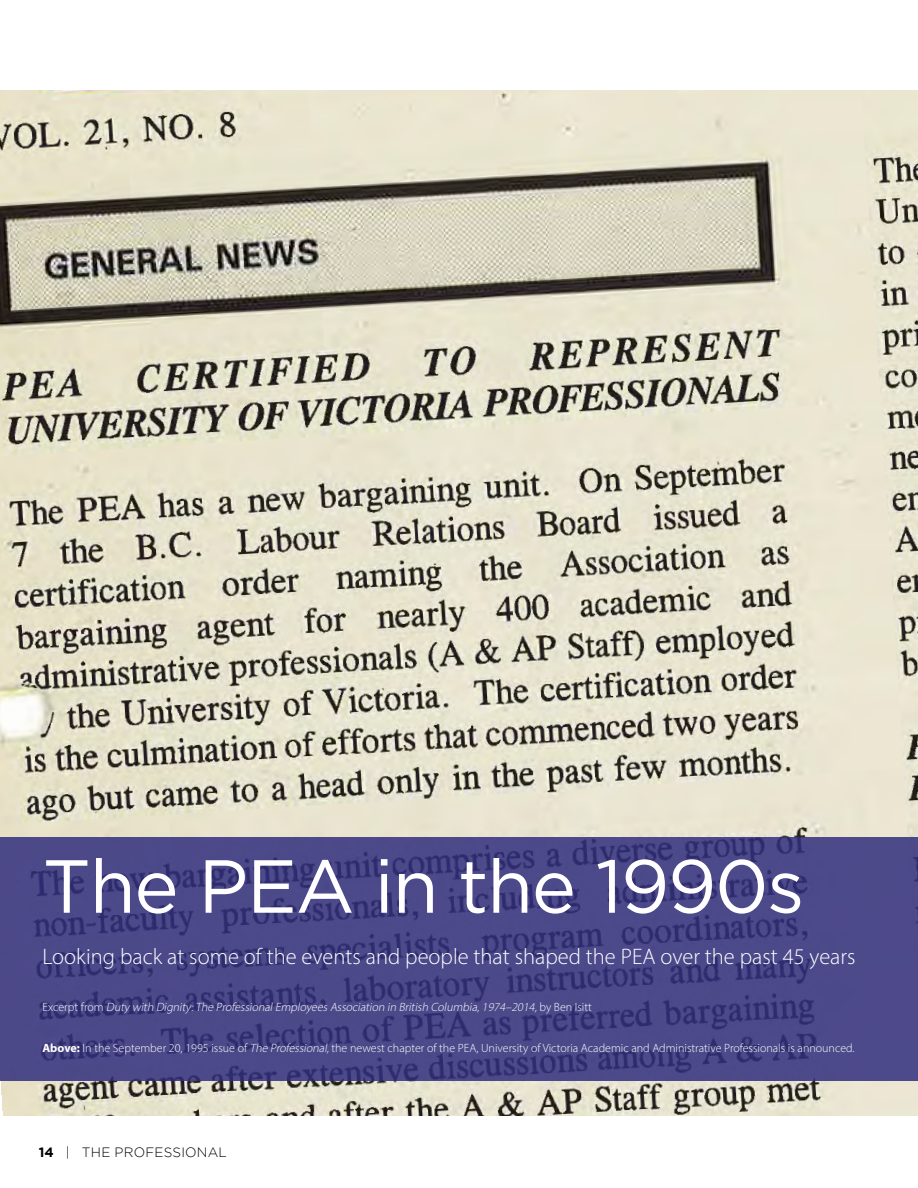
<style>
.page{position:relative;width:918px;height:1188px;background:#fff}
.page>*{position:absolute;margin:0;border:0;box-sizing:border-box;transform-origin:0 0}
.t1{font:75px "Gotham";letter-spacing:-.02em;color:#fff}
.t2{font:300 22.5px "Myriad Pro";color:#fff}
.t3{font:300 13.5px "Gotham";letter-spacing:.015em;color:#000}
.t4{font:300 12px "Myriad Pro";color:#fff}
.t5{font:italic 300 12px "Myriad Pro";color:#fff}
.s1{font-style:normal}
.s2{font-weight:700}
.s3{font-style:italic}
</style>
<div class="page">
<img style="left:0;top:90px;width:918px;height:1026px">
<svg style="left:0;top:837px;width:918px;height:244px;background:#484485"></svg>
<h1 class="t1" style="left:42px;top:845px;width:764px">The PEA in the 1990s</h1>
<h2 class="t2" style="left:43px;top:943px;width:814px">Looking back at some of the events and people that shaped the PEA over the past 45 years</h2>
<p class="t5" style="left:43px;top:1000px;width:551px"><span class="s1">E x c e r p t fr o m</span> Duty with Dignity:The ProfessionalEmployeesAssociation in British Columbia,1974–2014,<span class="s1">b y B e n I s i t t</span></p>
<p class="t4" style="left:43px;top:1041px;width:814px"><span class="s2">Above:</span> In the September 20, 1995 issue of <span class="s3">The Professional,</span>the newest chapter of the PEA, University of Victoria Academic and Administrative Professionals is announced.</p>
<p class="t3" style="left:39px;top:1145px;width:190px"><span class="s2">14</span> | THE PROFESSIONAL</p>
</div>
